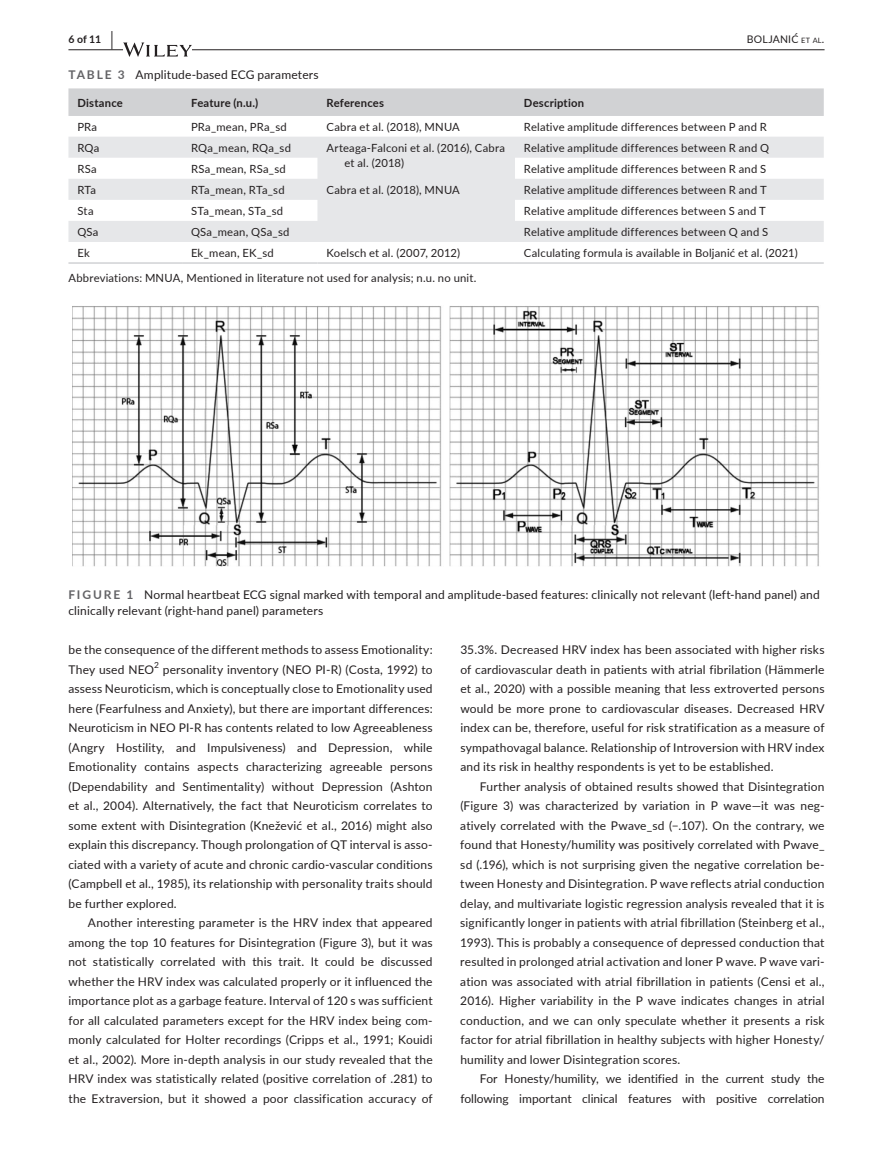
<style>
.page{position:relative;width:893px;height:1174px;background:#fff}
.page>*{position:absolute;margin:0;border:0;box-sizing:border-box;transform-origin:0 0}
.t1{font:12px/19.5px "Lato";letter-spacing:.015em;color:#231f20;text-align:justify}
.t2{font:11.25px/15.8px "Lato";letter-spacing:.02em;color:#231f20}
.t3{font:700 11.25px "Lato";letter-spacing:.015em;color:#231f20}
.t4{font:10.5px "Lato";letter-spacing:.02em;color:#231f20}
.t5{font:700 10.5px "Lato";color:#231f20}
.t6{font:8.4px "Lato";color:#231f20}
.s1{font-size:19.5px}
.s2{font-size:7.35px}
.s3{font-weight:700;color:#636366}
</style>
<div class="page">
<hr style="left:68px;top:49px;width:756px;height:1px;background:#231f20">
<svg style="left:123px;top:42px;width:69px;height:15px"></svg>
<div style="left:68px;top:88px;width:756px;height:28px;background:#d1d2d4"></div>
<svg style="left:68px;top:137px;width:756px;height:105px;fill:#e6e7e9"></svg>
<hr style="left:68px;top:262px;width:114px;height:2px;background:#d1d2d4">
<hr style="left:182px;top:262px;width:135px;height:2px;background:#d1d2d4">
<hr style="left:317px;top:262px;width:198px;height:2px;background:#d1d2d4">
<hr style="left:515px;top:262px;width:309px;height:2px;background:#d1d2d4">
<img style="left:72px;top:306px;width:747px;height:260px">
<p class="t5" style="left:68px;top:31px;width:46px">6 of 11 <span class="s1">|</span></p>
<p class="t4" style="left:747px;top:31px;width:79px">BOLJANIĆ <span class="s2">et al</span>.</p>
<p class="t1" style="left:68px;top:64px;width:252px"><span class="s3">TABLE 3</span> Amplitude-based ECG parameters</p>
<p class="t3" style="left:77px;top:94px;width:47px">Distance</p>
<p class="t3" style="left:191px;top:94px;width:69px">Feature (n.u.)</p>
<p class="t3" style="left:326px;top:94px;width:59px">References</p>
<p class="t3" style="left:524px;top:94px;width:62px">Description</p>
<p class="t2" style="left:77px;top:118px;width:21px">PRa</p>
<p class="t2" style="left:191px;top:118px;width:97px">PRa_mean, PRa_sd</p>
<p class="t2" style="left:326px;top:118px;width:135px">Cabra et al. (2018), MNUA</p>
<p class="t2" style="left:524px;top:118px;width:244px">Relative amplitude differences between P and R</p>
<p class="t2" style="left:77px;top:139px;width:23px">RQa</p>
<p class="t2" style="left:191px;top:139px;width:101px">RQa_mean, RQa_sd</p>
<p class="t2" style="left:344px;top:139px;width:162px;text-indent:-18px">Arteaga-Falconi et al. (2016), Cabra et al. (2018)</p>
<p class="t2" style="left:524px;top:139px;width:247px">Relative amplitude differences between R and Q</p>
<p class="t2" style="left:77px;top:160px;width:21px">RSa</p>
<p class="t2" style="left:191px;top:160px;width:96px">RSa_mean, RSa_sd</p>
<p class="t2" style="left:524px;top:160px;width:244px">Relative amplitude differences between R and S</p>
<p class="t2" style="left:77px;top:181px;width:20px">RTa</p>
<p class="t2" style="left:191px;top:181px;width:95px">RTa_mean, RTa_sd</p>
<p class="t2" style="left:326px;top:181px;width:135px">Cabra et al. (2018), MNUA</p>
<p class="t2" style="left:524px;top:181px;width:244px">Relative amplitude differences between R and T</p>
<p class="t2" style="left:77px;top:202px;width:18px">Sta</p>
<p class="t2" style="left:191px;top:202px;width:94px">STa_mean, STa_sd</p>
<p class="t2" style="left:524px;top:202px;width:243px">Relative amplitude differences between S and T</p>
<p class="t2" style="left:77px;top:223px;width:23px">QSa</p>
<p class="t2" style="left:191px;top:223px;width:100px">QSa_mean, QSa_sd</p>
<p class="t2" style="left:524px;top:223px;width:246px">Relative amplitude differences between Q and S</p>
<p class="t2" style="left:77px;top:245px;width:14px">Ek</p>
<p class="t2" style="left:191px;top:245px;width:84px">Ek_mean, EK_sd</p>
<p class="t2" style="left:326px;top:245px;width:135px">Koelsch et al. (2007, 2012)</p>
<p class="t2" style="left:524px;top:245px;width:275px">Calculating formula is available in Boljanić et al. (2021)</p>
<p class="t2" style="left:68px;top:269px;width:410px">Abbreviations: MNUA, Mentioned in literature not used for analysis; n.u. no unit.</p>
<p class="t1" style="left:68px;top:585px;width:753px;line-height:16.5px"><span class="s3">FIGURE 1</span> Normal heartbeat ECG signal marked with temporal and amplitude-based features: clinically not relevant (left-hand panel) and clinically relevant (right-hand panel) parameters</p>
<p class="t1" style="left:68px;top:639px;width:366px">be the consequence of the different methods to assess Emotionality:<br>They used NEO</p>
<p class="t6" style="left:154px;top:659px;width:6px">2</p>
<p class="t1" style="left:68px;top:659px;width:366px;text-indent:94px">personality inventory (NEO PI-R) (Costa, 1992) to assess Neuroticism, which is conceptually close to Emotionality used here (Fearfulness and Anxiety), but there are important differences:<br>Neuroticism in NEO PI-R has contents related to low Agreeableness (Angry Hostility, and Impulsiveness) and Depression, while Emotionality contains aspects characterizing agreeable persons (Dependability and Sentimentality) without Depression (Ashton et al., 2004). Alternatively, the fact that Neuroticism correlates to some extent with Disintegration (Knežević et al., 2016) might also explain this discrepancy. Though prolongation of QT interval is asso&shy;ciated with a variety of acute and chronic cardio-vascular conditions (Campbell et al., 1985), its relationship with personality traits should be further explored.</p>
<p class="t1" style="left:68px;top:912px;width:366px;text-indent:20px">Another interesting parameter is the HRV index that appeared among the top 10 features for Disintegration (Figure 3), but it was not statistically correlated with this trait. It could be discussed whether the HRV index was calculated properly or it influenced the importance plot as a garbage feature. Interval of 120 s was sufficient for all calculated parameters except for the HRV index being com&shy;monly calculated for Holter recordings (Cripps et al., 1991; Kouidi et al., 2002). More in-depth analysis in our study revealed that the HRV index was statistically related (positive correlation of .281) to the Extraversion, but it showed a poor classification accuracy of</p>
<p class="t1" style="left:460px;top:639px;width:366px">35.3%. Decreased HRV index has been associated with higher risks of cardiovascular death in patients with atrial fibrilation (Hämmerle et al., 2020) with a possible meaning that less extroverted persons would be more prone to cardiovascular diseases. Decreased HRV index can be, therefore, useful for risk stratification as a measure of sympathovagal balance. Relationship of Introversion with HRV index and its risk in healthy respondents is yet to be established.</p>
<p class="t1" style="left:460px;top:776px;width:366px;text-indent:20px">Further analysis of obtained results showed that Disintegration (Figure 3) was characterized by variation in P wave—it was neg&shy;atively correlated with the Pwave_sd (−.107). On the contrary, we found that Honesty/humility was positively correlated with Pwave_ sd (.196), which is not surprising given the negative correlation be&shy;tween Honesty and Disintegration. P wave reflects atrial conduction delay, and multivariate logistic regression analysis revealed that it is significantly longer in patients with atrial fibrillation (Steinberg et al., 1993). This is probably a consequence of depressed conduction that resulted in prolonged atrial activation and loner P wave. P wave vari&shy;ation was associated with atrial fibrillation in patients (Censi et al., 2016). Higher variability in the P wave indicates changes in atrial conduction, and we can only speculate whether it presents a risk factor for atrial fibrillation in healthy subjects with higher Honesty/ humility and lower Disintegration scores.</p>
<p class="t1" style="left:460px;top:1068px;width:366px;text-align:right">For Honesty/humility, we identified in the current study the following important clinical features with positive correlation</p>
</div>
